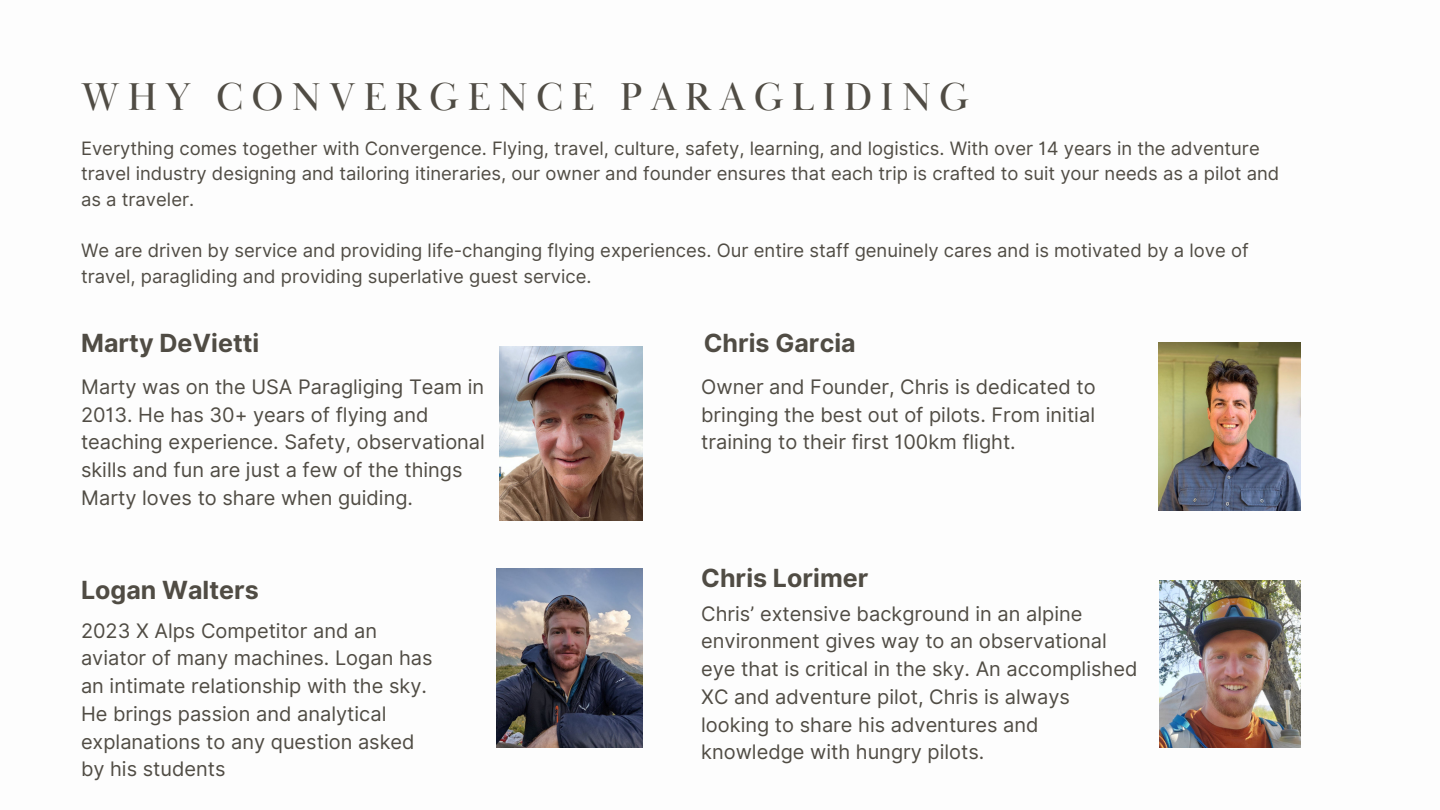
<style>
.page{position:relative;width:1440px;height:810px;background:#fff}
.page>*{position:absolute;margin:0;border:0;box-sizing:border-box;transform-origin:0 0}
.t1{font:40px "Baskerville Display PT";letter-spacing:.2em;color:#504c44}
.t2{font:700 25px "Inter";color:#504c44}
.t3{font:20px/27.8px "Inter";color:#504c44}
.t4{font:18.4px/25.6px "Inter";color:#504c44}
</style>
<div class="page">
<img style="left:1160px;top:580px;width:141px;height:167px">
<img style="left:497px;top:568px;width:146px;height:179px">
<img style="left:500px;top:347px;width:143px;height:173px">
<img style="left:1159px;top:343px;width:142px;height:167px">
<p class="t1" style="left:81px;top:73px;width:890px">WHY CONVERGENCE PARAGLIDING</p>
<p class="t4" style="left:81px;top:135px;width:1200px">Everything comes together with Convergence. Flying, travel, culture, safety, learning, and logistics. With over 14 years in the adventure travel industry designing and tailoring itineraries, our owner and founder ensures that each trip is crafted to suit your needs as a pilot and as a traveler.</p>
<p class="t4" style="left:81px;top:238px;width:1169px">We are driven by service and providing life-changing flying experiences. Our entire staff genuinely cares and is motivated by a love of travel, paragliding and providing superlative guest service.</p>
<p class="t2" style="left:81px;top:328px;width:180px">Marty DeVietti</p>
<p class="t3" style="left:81px;top:373px;width:406px">Marty was on the USA Paragliging Team in 2013. He has 30+ years of flying and teaching experience. Safety, observational skills and fun are just a few of the things Marty loves to share when guiding.</p>
<p class="t2" style="left:81px;top:575px;width:179px">Logan Walters</p>
<p class="t3" style="left:81px;top:616px;width:353px">2023 X Alps Competitor and an aviator of many machines. Logan has an intimate relationship with the sky.<br>He brings passion and analytical explanations to any question asked by his students</p>
<p class="t2" style="left:704px;top:328px;width:153px">Chris Garcia</p>
<p class="t3" style="left:701px;top:373px;width:396px;text-align:justify">Owner and Founder, Chris is dedicated to bringing the best out of pilots. From initial training to their first 100km flight.</p>
<p class="t2" style="left:701px;top:563px;width:169px">Chris Lorimer</p>
<p class="t3" style="left:701px;top:599px;width:438px">Chris’ extensive background in an alpine environment gives way to an observational eye that is critical in the sky. An accomplished XC and adventure pilot, Chris is always looking to share his adventures and knowledge with hungry pilots.</p>
</div>
